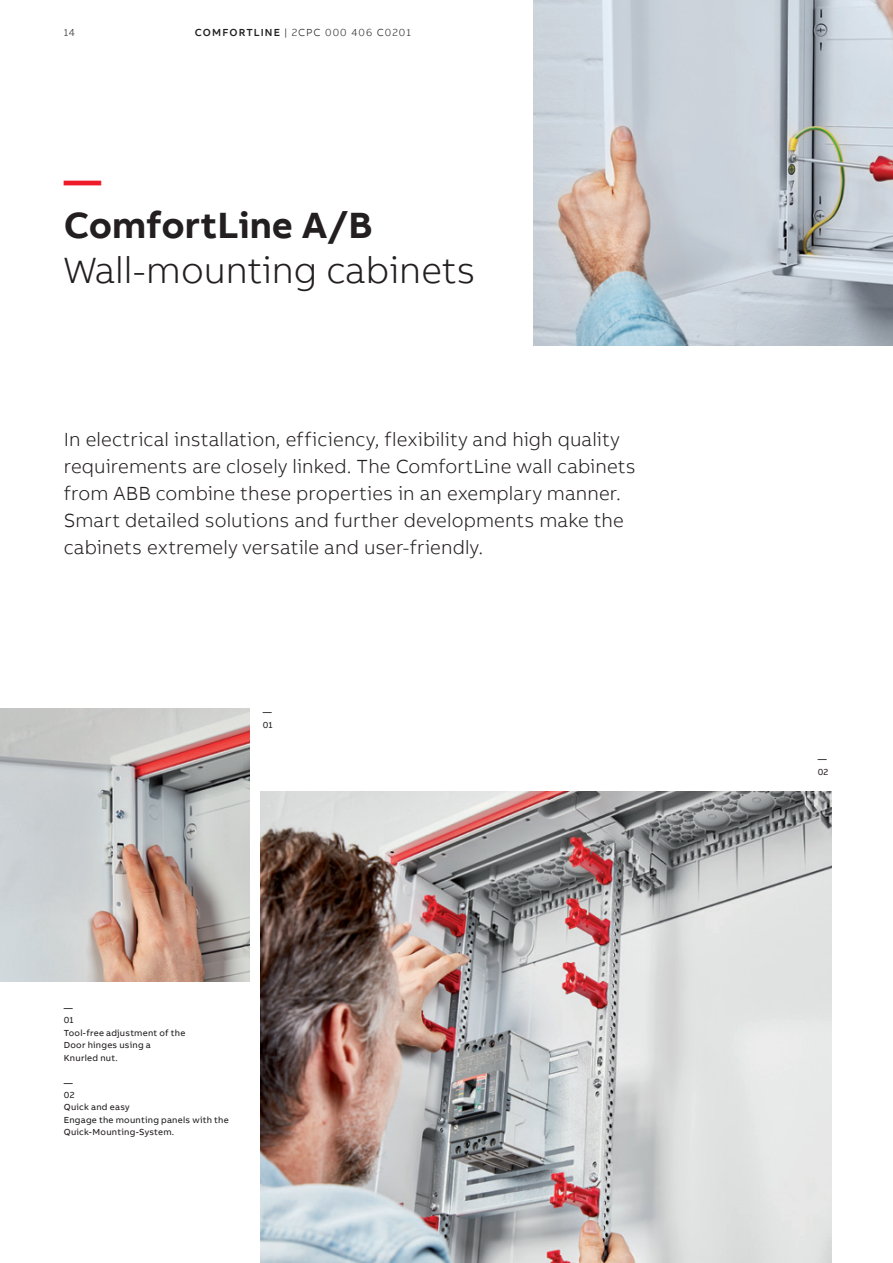
<style>
.page{position:relative;width:893px;height:1263px;background:#fff}
.page>*{position:absolute;margin:0;border:0;box-sizing:border-box;transform-origin:0 0}
.t1{font:300 37.5px "AB Bvoice";color:#231f20}
.t2{font:700 37.5px "AB Bvoice";color:#231f20}
.t3{font:700 37.5px "AB Bvoice";color:#ee1c28}
.t4{font:300 19.5px/27px "AB Bvoice";letter-spacing:.005em;color:#231f20}
.t5{font:300 10.5px "AB Bvoice";letter-spacing:.1em;color:#231f20}
.t6{font:9px/12.5px "AB Bvoice";letter-spacing:.025em;color:#231f20}
.s1{font-weight:500}
</style>
<div class="page">
<img style="left:0;top:709px;width:250px;height:273px">
<img style="left:260px;top:791px;width:571px;height:472px">
<img style="left:533px;top:0;width:360px;height:346px">
<p class="t5" style="left:64px;top:26px;width:13px">14</p>
<p class="t5" style="left:195px;top:26px;width:218px"><span class="s1">COMFORTLINE</span> | 2CPC 000 406 C0201</p>
<h1 class="t3" style="left:64px;top:157px;width:39px">—</h1>
<h1 class="t2" style="left:64px;top:202px;width:310px">ComfortLine A/B</h1>
<h1 class="t1" style="left:64px;top:249px;width:413px">Wall-mounting cabinets</h1>
<p class="t4" style="left:64px;top:426px;width:573px">In electrical installation, efficiency, flexibility and high quality requirements are closely linked. The ComfortLine wall cabinets from ABB combine these properties in an exemplary manner.<br>Smart detailed solutions and further developments make the cabinets extremely versatile and user-friendly.</p>
<p class="t6" style="left:263px;top:706px;width:11px">—<br>01</p>
<p class="t6" style="left:64px;top:1001px;width:123px">—<br>01<br>Tool-free adjustment of the<br>Door hinges using a<br>Knurled nut.</p>
<p class="t6" style="left:64px;top:1076px;width:166px">—<br>02<br>Quick and easy<br>Engage the mounting panels with the<br>Quick-Mounting-System.</p>
<p class="t6" style="left:818px;top:753px;width:12px">—<br>02</p>
</div>
